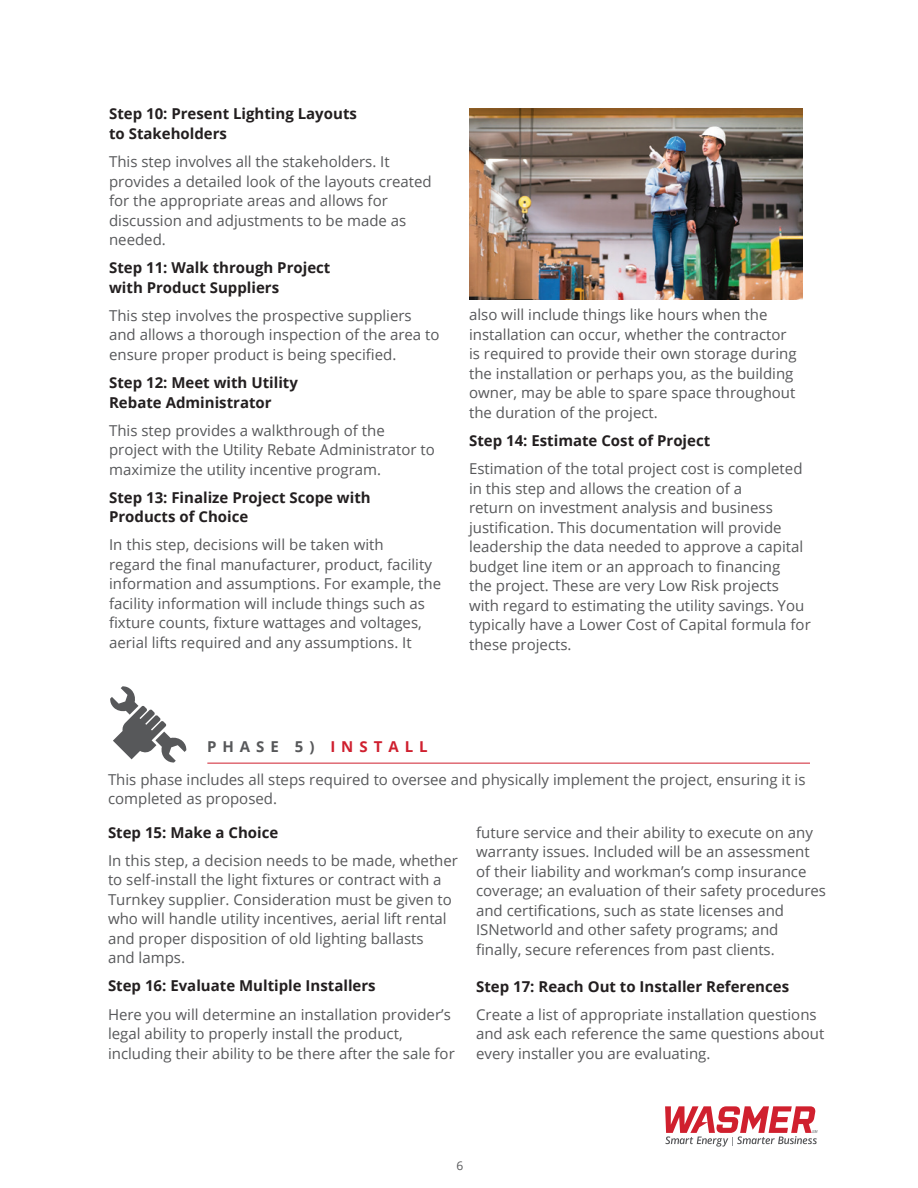
<style>
.page{position:relative;width:918px;height:1188px;background:#fff}
.page>*{position:absolute;margin:0;border:0;box-sizing:border-box;transform-origin:0 0}
.t1{font:15px/19.5px "Open Sans";color:#57585a}
.t2{font:700 15px/19.5px "Open Sans";color:#231f20}
.t3{font:700 15px "Open Sans";letter-spacing:.4em;color:#57585a}
.t4{font:12px "Open Sans";color:#57585a}
.s1{color:#cf202f}
</style>
<div class="page">
<svg style="left:665px;top:1106px;width:152px;height:41px"></svg>
<hr style="left:207px;top:763px;width:603px;height:1px;background:#cf202f">
<img style="left:470px;top:109px;width:332px;height:191px">
<svg style="left:110px;top:686px;width:76px;height:77px"></svg>
<p class="t2" style="left:109px;top:104px;width:249px">Step 10: Present Lighting Layouts to Stakeholders</p>
<p class="t1" style="left:109px;top:152px;width:324px">This step involves all the stakeholders. It provides a detailed look of the layouts created for the appropriate areas and allows for discussion and adjustments to be made as needed.</p>
<p class="t2" style="left:109px;top:258px;width:223px">Step 11: Walk through Project with Product Suppliers</p>
<p class="t1" style="left:109px;top:305px;width:332px">This step involves the prospective suppliers and allows a thorough inspection of the area to ensure proper product is being specified.</p>
<p class="t2" style="left:109px;top:372px;width:190px">Step 12: Meet with Utility<br>Rebate Administrator</p>
<p class="t1" style="left:109px;top:420px;width:327px">This step provides a walkthrough of the project with the Utility Rebate Administrator to maximize the utility incentive program.</p>
<p class="t2" style="left:109px;top:487px;width:263px">Step 13: Finalize Project Scope with<br>Products of Choice</p>
<p class="t1" style="left:109px;top:535px;width:334px">In this step, decisions will be taken with<br>regard the final manufacturer, product, facility information and assumptions. For example, the facility information will include things such as fixture counts, fixture wattages and voltages, aerial lifts required and any assumptions. It</p>
<p class="t1" style="left:469px;top:305px;width:329px">also will include things like hours when the installation can occur, whether the contractor is required to provide their own storage during the installation or perhaps you, as the building owner, may be able to spare space throughout the duration of the project.</p>
<p class="t2" style="left:469px;top:431px;width:243px">Step 14: Estimate Cost of Project</p>
<p class="t1" style="left:469px;top:459px;width:343px">Estimation of the total project cost is completed in this step and allows the creation of a<br>return on investment analysis and business justification. This documentation will provide leadership the data needed to approve a capital budget line item or an approach to financing<br>the project. These are very Low Risk projects with regard to estimating the utility savings. You typically have a Lower Cost of Capital formula for these projects.</p>
<p class="t3" style="left:207px;top:736px;width:222px">PHASE 5) <span class="s1">INSTALL</span></p>
<p class="t1" style="left:108px;top:769px;width:699px">This phase includes all steps required to oversee and physically implement the project, ensuring it is completed as proposed.</p>
<p class="t2" style="left:108px;top:822px;width:172px">Step 15: Make a Choice</p>
<p class="t1" style="left:108px;top:850px;width:352px">In this step, a decision needs to be made, whether to self-install the light fixtures or contract with a Turnkey supplier. Consideration must be given to who will handle utility incentives, aerial lift rental and proper disposition of old lighting ballasts<br>and lamps.</p>
<p class="t2" style="left:108px;top:976px;width:269px">Step 16: Evaluate Multiple Installers</p>
<p class="t1" style="left:108px;top:1004px;width:348px">Here you will determine an installation provider’s legal ability to properly install the product, including their ability to be there after the sale for</p>
<p class="t1" style="left:476px;top:822px;width:351px">future service and their ability to execute on any warranty issues. Included will be an assessment of their liability and workman’s comp insurance coverage; an evaluation of their safety procedures and certifications, such as state licenses and ISNetworld and other safety programs; and finally, secure references from past clients.</p>
<p class="t2" style="left:476px;top:976px;width:315px">Step 17: Reach Out to Installer References</p>
<p class="t1" style="left:476px;top:1004px;width:350px">Create a list of appropriate installation questions and ask each reference the same questions about every installer you are evaluating.</p>
<p class="t4" style="left:457px;top:1158px;width:8px">6</p>
</div>
